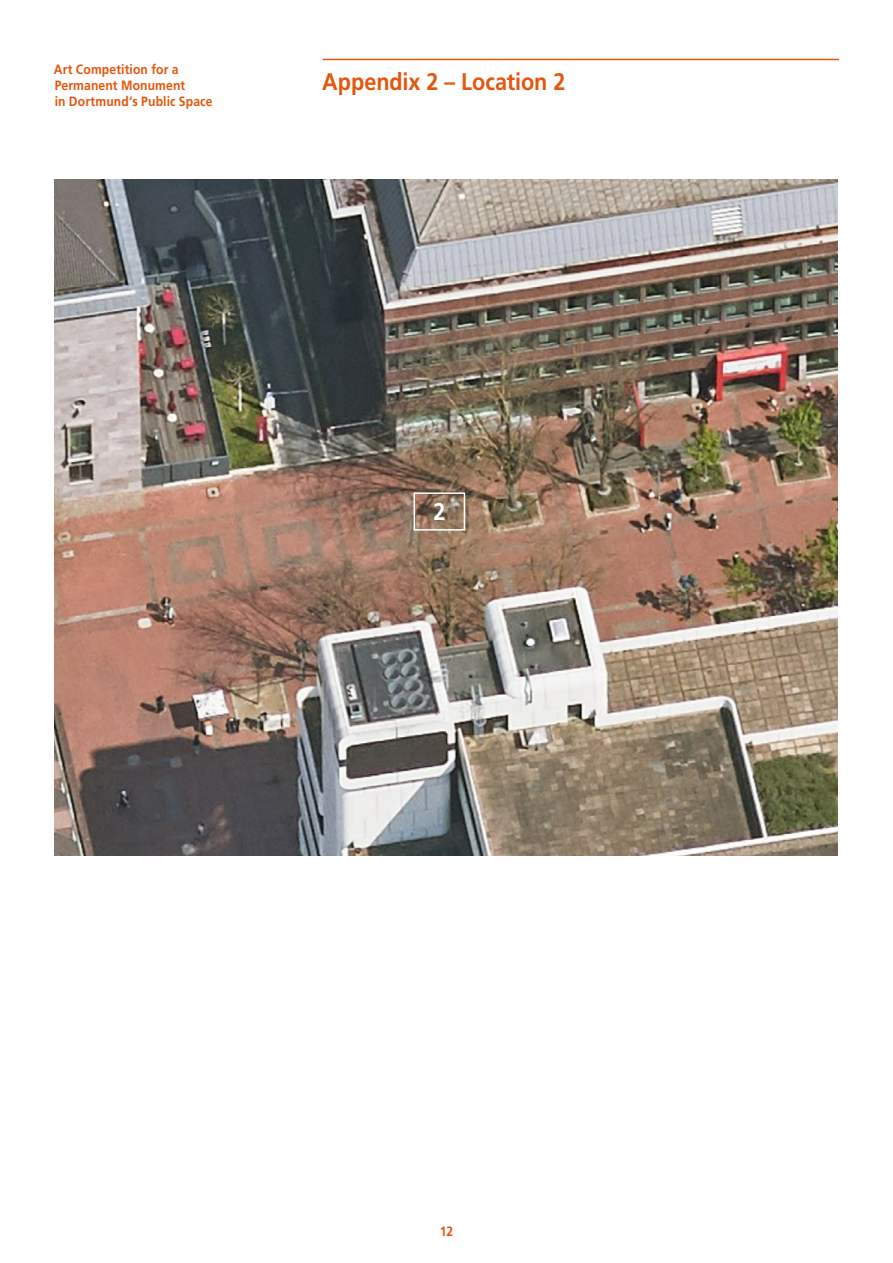
<style>
.page{position:relative;width:893px;height:1263px;background:#fff}
.page>*{position:absolute;margin:0;border:0;box-sizing:border-box;transform-origin:0 0}
.t1{font:700 24px "Frutiger LT Pro";color:#e3570e;scale:.9 1}
.t2{font:700 24px "Frutiger LT Pro";color:#fff;scale:.9 1}
.t3{font:700 13.5px/16.2px "Frutiger LT Pro";letter-spacing:.01em;color:#e3570e;scale:.9 1}
</style>
<div class="page">
<hr style="left:323px;top:59px;width:516px;height:1px;background:#e3570e">
<img style="left:54px;top:180px;width:784px;height:675px">
<div style="left:414px;top:492px;width:51px;height:39px;border:2px solid #fff"></div>
<p class="t3" style="left:54px;top:61px;width:178px">Art Competition for a<br>Permanent Monument<br>in Dortmund‘s Public Space</p>
<h1 class="t1" style="left:322px;top:68px;width:272px">Appendix 2 – Location 2</h1>
<h1 class="t2" style="left:433px;top:498px;width:15px">2</h1>
<p class="t3" style="left:440px;top:1223px;width:16px">12</p>
</div>
